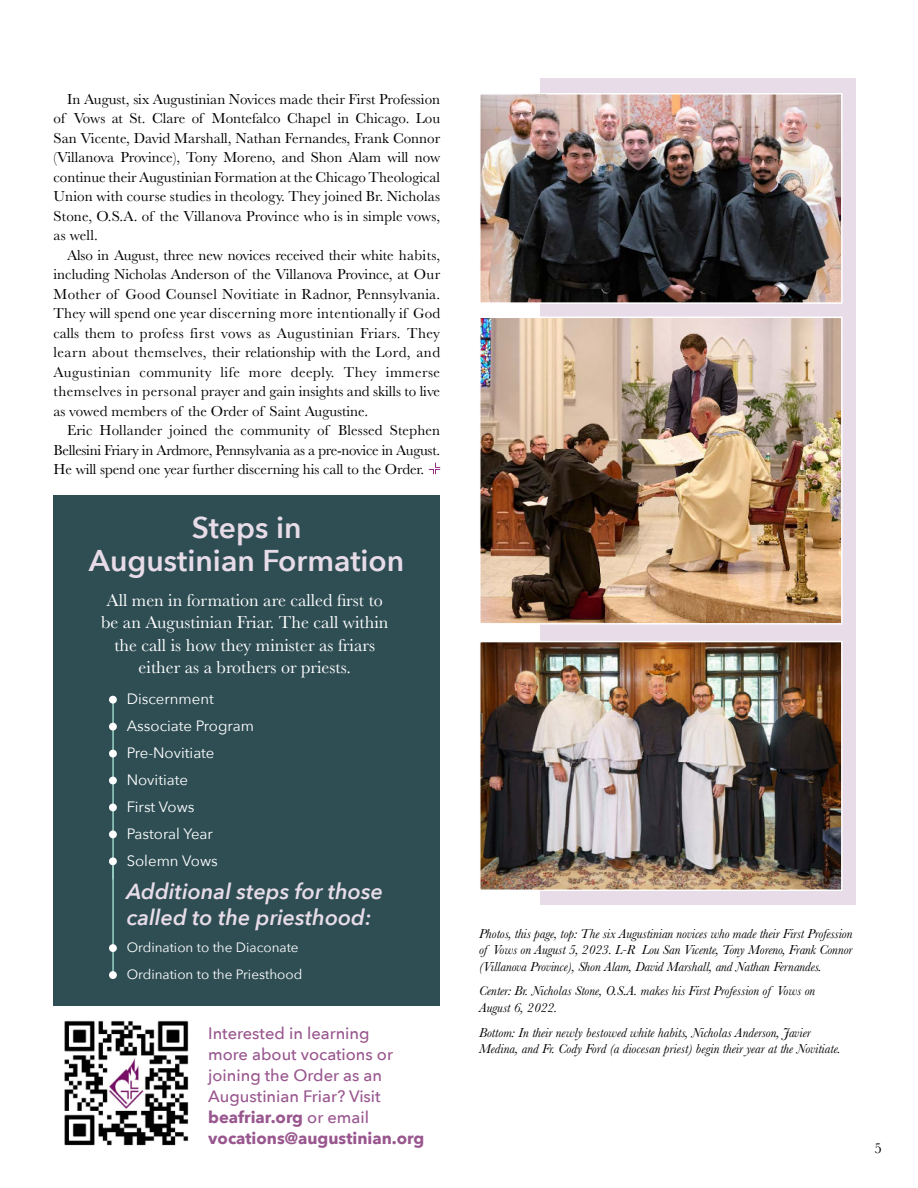
<style>
.page{position:relative;width:918px;height:1188px;background:#fff}
.page>*{position:absolute;margin:0;border:0;box-sizing:border-box;transform-origin:0 0}
.t1{font:600 30px/33px "Avenir Next";color:#e7dce8;text-align:center}
.t2{font:italic 600 21.75px/25.5px "Avenir Next";color:#e7dce8}
.t3{font:18px/22.5px "Baskerville";color:#fff;text-align:center}
.t4{font:500 16.5px/21px "Avenir Next";color:#99578f}
.t5{font:15px/19.5px "Baskerville";color:#000;text-align:justify}
.t6{font:15px/27px "Avenir Next";color:#fff}
.t7{font:italic 13.5px/16.5px "Baskerville";color:#000}
.t8{font:13.5px/27px "Avenir Next";color:#fff}
.s1{font-weight:700}
</style>
<div class="page">
<div style="left:54px;top:495px;width:386px;height:511px;background:#2f4e54"></div>
<hr style="left:112px;top:697px;width:2px;height:182px;background:#9bd3c6">
<hr style="left:112px;top:864px;width:2px;height:111px;background:#9bd3c6">
<div style="left:540px;top:78px;width:316px;height:826px;background:#e7dce8"></div>
<div style="left:109px;top:696px;width:8px;height:8px;background:#fff;border-radius:50%"></div>
<div style="left:109px;top:804px;width:8px;height:7px;background:#fff;border-radius:50%"></div>
<div style="left:109px;top:750px;width:8px;height:8px;background:#fff;border-radius:50%"></div>
<div style="left:109px;top:857px;width:8px;height:8px;background:#fff;border-radius:50%"></div>
<div style="left:109px;top:971px;width:8px;height:8px;background:#fff;border-radius:50%"></div>
<div style="left:109px;top:723px;width:8px;height:8px;background:#fff;border-radius:50%"></div>
<div style="left:109px;top:830px;width:8px;height:8px;background:#fff;border-radius:50%"></div>
<div style="left:109px;top:944px;width:8px;height:8px;background:#fff;border-radius:50%"></div>
<div style="left:109px;top:777px;width:8px;height:7px;background:#fff;border-radius:50%"></div>
<img style="left:482px;top:96px;width:358px;height:205px">
<div style="left:479px;top:93px;width:364px;height:211px;border:2px solid #fff"></div>
<img style="left:482px;top:320px;width:358px;height:302px">
<div style="left:479px;top:317px;width:364px;height:308px;border:2px solid #fff"></div>
<img style="left:482px;top:644px;width:358px;height:244px">
<div style="left:479px;top:641px;width:364px;height:250px;border:2px solid #fff"></div>
<img style="left:64px;top:1020px;width:125px;height:126px">
<svg style="left:429px;top:463px;width:11px;height:11px"></svg>
<p class="t5" style="left:54px;top:90px;width:388px;text-indent:14px">In August, six Augustinian Novices made their First Profession of Vows at St. Clare of Montefalco Chapel in Chicago. Lou San Vicente, David Marshall, Nathan Fernandes, Frank Connor (Villanova Province), Tony Moreno, and Shon Alam will now continue their Augustinian Formation at the Chicago Theological Union with course studies in theology. They joined Br. Nicholas Stone, O.S.A. of the Villanova Province who is in simple vows, as well.</p>
<p class="t5" style="left:54px;top:246px;width:388px;text-indent:14px">Also in August, three new novices received their white habits, including Nicholas Anderson of the Villanova Province, at Our Mother of Good Counsel Novitiate in Radnor, Pennsylvania.<br>They will spend one year discerning more intentionally if God calls them to profess first vows as Augustinian Friars. They learn about themselves, their relationship with the Lord, and Augustinian community life more deeply. They immerse themselves in personal prayer and gain insights and skills to live as vowed members of the Order of Saint Augustine.</p>
<p class="t5" style="left:54px;top:422px;width:388px;text-indent:14px">Eric Hollander joined the community of Blessed Stephen Bellesini Friary in Ardmore, Pennsylvania as a pre-novice in August.<br>He will spend one year further discerning his call to the Order.</p>
<h1 class="t1" style="left:89px;top:514px;width:317px">Steps in<br>Augustinian Formation</h1>
<p class="t3" style="left:101px;top:589px;width:289px">All men in formation are called first to be an Augustinian Friar. The call within the call is how they minister as friars either as a brothers or priests.</p>
<p class="t6" style="left:127px;top:687px;width:129px">Discernment<br>Associate Program<br>Pre-Novitiate<br>Novitiate<br>First Vows<br>Pastoral Year<br>Solemn Vows</p>
<h2 class="t2" style="left:127px;top:881px;width:258px">Additional steps for those called to the priesthood:</h2>
<p class="t8" style="left:127px;top:935px;width:177px">Ordination to the Diaconate<br>Ordination to the Priesthood</p>
<p class="t4" style="left:208px;top:1024px;width:218px">Interested in learning<br>more about vocations or joining the Order as an<br>Augustinian Friar? Visit <span class="s1">beafriar.org</span> or email <span class="s1">vocations@augustinian.org</span></p>
<p class="t7" style="left:479px;top:927px;width:375px;text-align:justify">Photos, this page, top: The six Augustinian novices who made their First Profession of Vows on August 5, 2023. L-R Lou San Vicente, Tony Moreno, Frank Connor (Villanova Province), Shon Alam, David Marshall, and Nathan Fernandes.</p>
<p class="t7" style="left:479px;top:983px;width:338px">Center: Br. Nicholas Stone, O.S.A. makes his First Profession of Vows on<br>August 6, 2022.</p>
<p class="t7" style="left:479px;top:1024px;width:363px">Bottom: In their newly bestowed white habits, Nicholas Anderson, Javier<br>Medina, and Fr. Cody Ford (a diocesan priest) begin their year at the Novitiate.</p>
<p class="t5" style="left:875px;top:1139px;width:9px">5</p>
</div>
